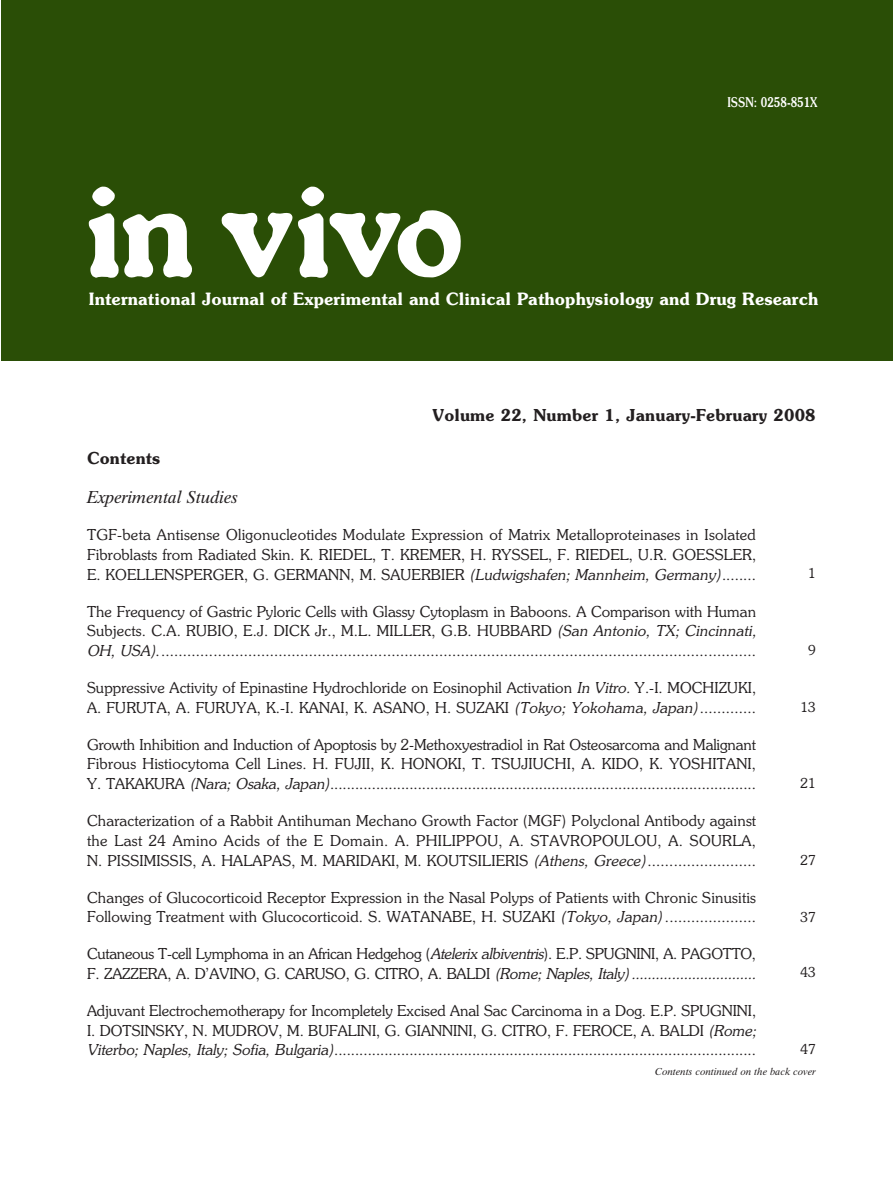
<style>
.page{position:relative;width:893px;height:1190px;background:#fff}
.page>*{position:absolute;margin:0;border:0;box-sizing:border-box;transform-origin:0 0}
.t1{font:18.6px "UB Souvenir Bold";color:#fff}
.t2{font:18px "UB Souvenir Bold";letter-spacing:.005em;color:#231f20}
.t3{font:18px "UB Times Italic";letter-spacing:.005em;color:#231f20}
.t4{font:300 16.5px/19.8px "UB Souvenir";letter-spacing:.01em;color:#231f20;text-align:justify}
.t5{font:16.5px "UB Souvenir Light Italic";letter-spacing:-.01em;color:#231f20}
.t6{font:300 16.5px "UB Souvenir";letter-spacing:-.02em;color:#231f20}
.t7{font:300 15px "UB Souvenir";letter-spacing:.01em;color:#231f20}
.t8{font:14.85px "UB Souvenir";color:#fff;scale:.81 1}
.t9{font:10.5px "UB Times Italic";letter-spacing:.01em;color:#231f20}
.s1{font-family:"UB Souvenir Light Italic";font-weight:400}
.s2{font-family:"UB Souvenir";font-weight:300}
</style>
<div class="page">
<div style="left:2px;top:0;width:890px;height:360px;background:#2a4e06"></div>
<svg style="left:92px;top:187px;width:23px;height:19px"></svg>
<svg style="left:89px;top:213px;width:103px;height:65px"></svg>
<svg style="left:221px;top:187px;width:239px;height:91px"></svg>
<p class="t8" style="left:727px;top:97px;width:113px">ISSN: 0258-851X</p>
<p class="t1" style="left:88px;top:292px;width:731px">International Journal of Experimental and Clinical Pathophysiology and Drug Research</p>
<p class="t2" style="left:432px;top:409px;width:385px">Volume 22, Number 1, January-February 2008</p>
<p class="t2" style="left:87px;top:452px;width:75px">Contents</p>
<p class="t3" style="left:87px;top:490px;width:153px">Experimental Studies</p>
<p class="t4" style="left:87px;top:526px;width:670px">TGF-beta Antisense Oligonucleotides Modulate Expression of Matrix Metalloproteinases in Isolated Fibroblasts from Radiated Skin. K. RIEDEL, T. KREMER, H. RYSSEL, F. RIEDEL, U.R. GOESSLER, E. KOELLENSPERGER, G. GERMANN, M. SAUERBIER <span class="s1">(Ludwigshafen; Mannheim, Germany)</span>........</p>
<p class="t4" style="left:87px;top:602px;width:670px">The Frequency of Gastric Pyloric Cells with Glassy Cytoplasm in Baboons. A Comparison with Human Subjects. C.A. RUBIO, E.J. DICK Jr., M.L. MILLER, G.B. HUBBARD <span class="s1">(San Antonio, TX; Cincinnati, OH, USA)</span>..........................................................................................................................................</p>
<p class="t4" style="left:87px;top:679px;width:670px">Suppressive Activity of Epinastine Hydrochloride on Eosinophil Activation <span class="s1">In Vitro.</span> Y.-I. MOCHIZUKI,<br>A. FURUTA, A. FURUYA, K.-I. KANAI, K. ASANO, H. SUZAKI <span class="s1">(Tokyo; Yokohama, Japan)</span>.............</p>
<p class="t4" style="left:87px;top:735px;width:670px">Growth Inhibition and Induction of Apoptosis by 2-Methoxyestradiol in Rat Osteosarcoma and Malignant Fibrous Histiocytoma Cell Lines. H. FUJII, K. HONOKI, T. TSUJIUCHI, A. KIDO, K. YOSHITANI, Y. TAKAKURA <span class="s1">(Nara; Osaka, Japan)</span>......................................................................................................</p>
<p class="t4" style="left:87px;top:812px;width:670px">Characterization of a Rabbit Antihuman Mechano Growth Factor (MGF) Polyclonal Antibody against the Last 24 Amino Acids of the E Domain. A. PHILIPPOU, A. STAVROPOULOU, A. SOURLA, N. PISSIMISSIS, A. HALAPAS, M. MARIDAKI, M. KOUTSILIERIS <span class="s1">(Athens, Greece)</span>.........................</p>
<p class="t4" style="left:87px;top:888px;width:670px">Changes of Glucocorticoid Receptor Expression in the Nasal Polyps of Patients with Chronic Sinusitis<br>Following Treatment with Glucocorticoid. S. WATANABE, H. SUZAKI <span class="s1">(Tokyo, Japan)</span> .....................</p>
<p class="t6" style="left:87px;top:948px;width:670px">Cutaneous T-cell Lymphoma in an African Hedgehog (<span class="s1">Atelerix albiventris</span>). E.P. SPUGNINI, A. PAGOTTO,</p>
<p class="t5" style="left:87px;top:967px;width:670px"><span class="s2">F. ZAZZERA, A. D'AVINO, G. CARUSO, G. CITRO, A. BALDI</span> (Rome; Naples, Italy) ...............................</p>
<p class="t4" style="left:87px;top:1001px;width:670px">Adjuvant Electrochemotherapy for Incompletely Excised Anal Sac Carcinoma in a Dog. E.P. SPUGNINI, I. DOTSINSKY, N. MUDROV, M. BUFALINI, G. GIANNINI, G. CITRO, F. FEROCE, A. BALDI <span class="s1">(Rome; Viterbo; Naples, Italy; Sofia, Bulgaria)</span>.....................................................................................................</p>
<p class="t7" style="left:808px;top:568px;width:9px">1</p>
<p class="t7" style="left:808px;top:644px;width:9px">9</p>
<p class="t7" style="left:800px;top:701px;width:17px">13</p>
<p class="t7" style="left:800px;top:778px;width:17px">21</p>
<p class="t7" style="left:800px;top:854px;width:17px">27</p>
<p class="t7" style="left:800px;top:911px;width:17px">37</p>
<p class="t7" style="left:800px;top:967px;width:17px">43</p>
<p class="t7" style="left:800px;top:1043px;width:17px">47</p>
<p class="t9" style="left:655px;top:1067px;width:162px">Contents continued on the back cover</p>
</div>
